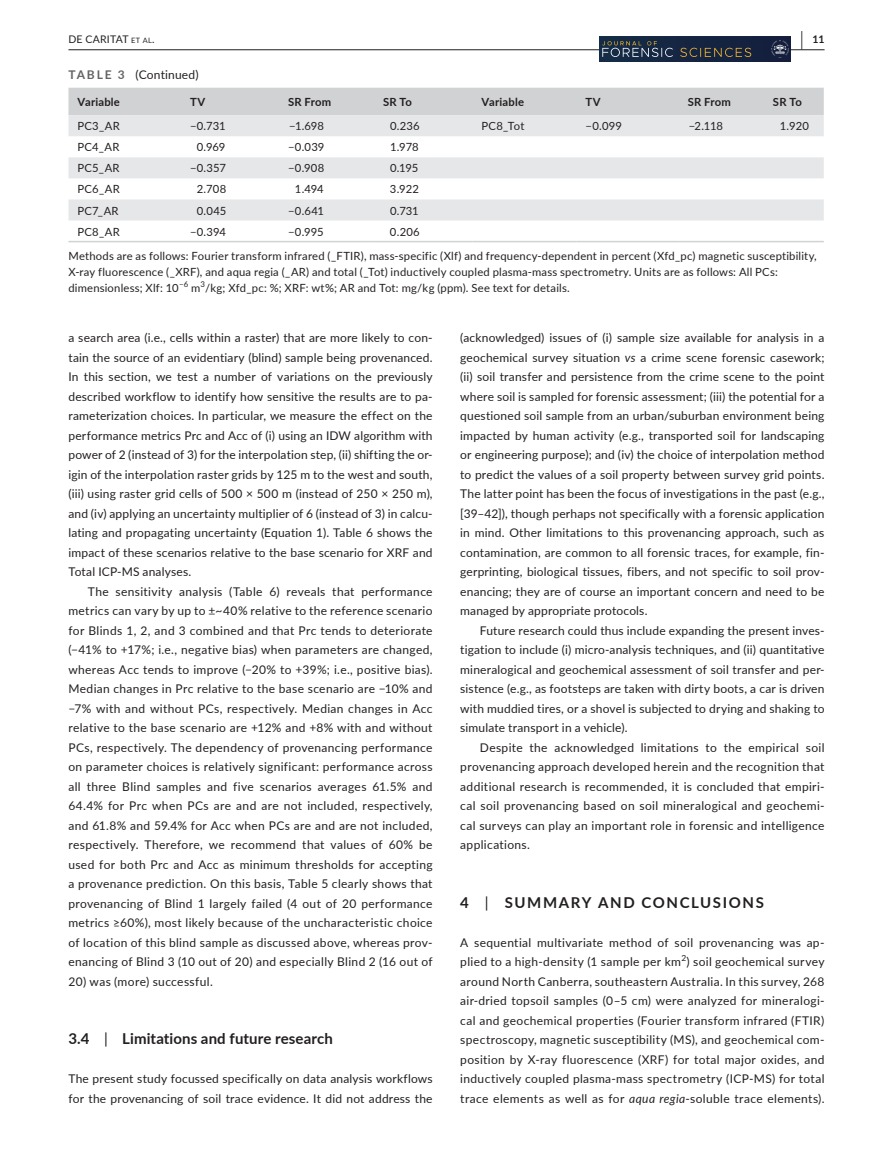
<style>
.page{position:relative;width:893px;height:1174px;background:#fff}
.page>*{position:absolute;margin:0;border:0;box-sizing:border-box;transform-origin:0 0}
.t1{font:700 15px "Lato";letter-spacing:.01em;color:#231f20}
.t2{font:700 15px "Lato";letter-spacing:.11em;color:#231f20}
.t3{font:12px/19.5px "Lato";letter-spacing:.02em;color:#231f20;text-align:justify}
.t4{font:11.25px/15.8px "Lato";letter-spacing:.015em;color:#231f20}
.t5{font:700 11.25px "Lato";letter-spacing:.02em;color:#231f20}
.t6{font:10.5px "Lato";letter-spacing:.02em;color:#231f20}
.t7{font:700 10.5px "Lato";color:#231f20}
.t8{font:8.4px "Lato";color:#231f20}
.t9{font:7.8px "Lato";color:#231f20}
.s1{font-size:7.35px}
.s2{font-size:19.5px}
.s3{font-weight:700;color:#636366}
.s4{font-weight:400}
.s5{font-style:italic}
</style>
<div class="page">
<hr style="left:68px;top:49px;width:756px;height:1px;background:#231f20">
<img style="left:600px;top:36px;width:191px;height:26px">
<svg style="left:680px;top:48px;width:71px;height:9px"></svg>
<svg style="left:602px;top:41px;width:71px;height:16px"></svg>
<img style="left:771px;top:40px;width:18px;height:18px">
<div style="left:68px;top:88px;width:756px;height:27px;background:#d1d2d4"></div>
<svg style="left:68px;top:115px;width:756px;height:105px;fill:#e6e7e9"></svg>
<hr style="left:68px;top:241px;width:113px;height:1px;background:#d1d2d4">
<hr style="left:181px;top:241px;width:98px;height:1px;background:#d1d2d4">
<hr style="left:279px;top:241px;width:95px;height:1px;background:#d1d2d4">
<hr style="left:374px;top:241px;width:99px;height:1px;background:#d1d2d4">
<hr style="left:473px;top:241px;width:103px;height:1px;background:#d1d2d4">
<hr style="left:576px;top:241px;width:103px;height:1px;background:#d1d2d4">
<hr style="left:679px;top:241px;width:85px;height:1px;background:#d1d2d4">
<hr style="left:764px;top:241px;width:60px;height:1px;background:#d1d2d4">
<p class="t6" style="left:68px;top:31px;width:88px">DE CARITAT <span class="s1">et al</span>.</p>
<p class="t7" style="left:801px;top:31px;width:25px"><span class="s2">|</span> 11</p>
<p class="t3" style="left:68px;top:64px;width:132px"><span class="s3">TABLE 3</span> (Continued)</p>
<p class="t5" style="left:77px;top:94px;width:44px">Variable</p>
<p class="t5" style="left:190px;top:94px;width:17px">TV</p>
<p class="t5" style="left:288px;top:94px;width:45px">SR From</p>
<p class="t5" style="left:383px;top:94px;width:30px">SR To</p>
<p class="t5" style="left:482px;top:94px;width:44px">Variable</p>
<p class="t5" style="left:585px;top:94px;width:17px">TV</p>
<p class="t5" style="left:688px;top:94px;width:45px">SR From</p>
<p class="t5" style="left:773px;top:94px;width:30px">SR To</p>
<p class="t4" style="left:77px;top:118px;width:44px">PC3_AR</p>
<p class="t4" style="left:190px;top:118px;width:37px">−0.731</p>
<p class="t4" style="left:289px;top:118px;width:36px">−1.698</p>
<p class="t4" style="left:390px;top:118px;width:31px">0.236</p>
<p class="t4" style="left:482px;top:118px;width:44px">PC8_Tot</p>
<p class="t4" style="left:585px;top:118px;width:38px">−0.099</p>
<p class="t4" style="left:689px;top:118px;width:36px">−2.118</p>
<p class="t4" style="left:780px;top:118px;width:30px">1.920</p>
<p class="t4" style="left:77px;top:139px;width:44px">PC4_AR</p>
<p class="t4" style="left:197px;top:139px;width:30px">0.969</p>
<p class="t4" style="left:288px;top:139px;width:38px">−0.039</p>
<p class="t4" style="left:390px;top:139px;width:30px">1.978</p>
<p class="t4" style="left:77px;top:160px;width:44px">PC5_AR</p>
<p class="t4" style="left:190px;top:160px;width:38px">−0.357</p>
<p class="t4" style="left:288px;top:160px;width:38px">−0.908</p>
<p class="t4" style="left:390px;top:160px;width:30px">0.195</p>
<p class="t4" style="left:77px;top:181px;width:44px">PC6_AR</p>
<p class="t4" style="left:197px;top:181px;width:31px">2.708</p>
<p class="t4" style="left:295px;top:181px;width:30px">1.494</p>
<p class="t4" style="left:390px;top:181px;width:31px">3.922</p>
<p class="t4" style="left:77px;top:202px;width:43px">PC7_AR</p>
<p class="t4" style="left:197px;top:202px;width:31px">0.045</p>
<p class="t4" style="left:288px;top:202px;width:38px">−0.641</p>
<p class="t4" style="left:390px;top:202px;width:30px">0.731</p>
<p class="t4" style="left:77px;top:223px;width:44px">PC8_AR</p>
<p class="t4" style="left:190px;top:223px;width:38px">−0.394</p>
<p class="t4" style="left:288px;top:223px;width:37px">−0.995</p>
<p class="t4" style="left:390px;top:223px;width:31px">0.206</p>
<p class="t4" style="left:68px;top:248px;width:750px">Methods are as follows: Fourier transform infrared (_FTIR), mass-specific (Xlf) and frequency-dependent in percent (Xfd_pc) magnetic susceptibility,<br>X-ray fluorescence (_XRF), and aqua regia (_AR) and total (_Tot) inductively coupled plasma-mass spectrometry. Units are as follows: All PCs: dimensionless; Xlf: 10</p>
<p class="t9" style="left:179px;top:278px;width:11px">−6</p>
<p class="t4" style="left:191px;top:279px;width:380px">m /kg; Xfd_pc: %; XRF: wt%; AR and Tot: mg/kg (ppm). See text for details.</p>
<p class="t9" style="left:201px;top:278px;width:6px">3</p>
<p class="t3" style="left:68px;top:327px;width:366px">a search area (i.e., cells within a raster) that are more likely to con&shy;tain the source of an evidentiary (blind) sample being provenanced.<br>In this section, we test a number of variations on the previously described workflow to identify how sensitive the results are to pa&shy;rameterization choices. In particular, we measure the effect on the performance metrics Prc and Acc of (i) using an IDW algorithm with power of 2 (instead of 3) for the interpolation step, (ii) shifting the or&shy;igin of the interpolation raster grids by 125 m to the west and south, (iii) using raster grid cells of 500 × 500 m (instead of 250 × 250 m), and (iv) applying an uncertainty multiplier of 6 (instead of 3) in calcu&shy;lating and propagating uncertainty (Equation 1). Table 6 shows the impact of these scenarios relative to the base scenario for XRF and Total ICP-MS analyses.</p>
<p class="t3" style="left:68px;top:581px;width:366px;text-indent:20px">The sensitivity analysis (Table 6) reveals that performance metrics can vary by up to ±~40% relative to the reference scenario for Blinds 1, 2, and 3 combined and that Prc tends to deteriorate (−41% to +17%; i.e., negative bias) when parameters are changed, whereas Acc tends to improve (−20% to +39%; i.e., positive bias).<br>Median changes in Prc relative to the base scenario are −10% and −7% with and without PCs, respectively. Median changes in Acc relative to the base scenario are +12% and +8% with and without PCs, respectively. The dependency of provenancing performance on parameter choices is relatively significant: performance across all three Blind samples and five scenarios averages 61.5% and 64.4% for Prc when PCs are and are not included, respectively, and 61.8% and 59.4% for Acc when PCs are and are not included, respectively. Therefore, we recommend that values of 60% be used for both Prc and Acc as minimum thresholds for accepting a provenance prediction. On this basis, Table 5 clearly shows that provenancing of Blind 1 largely failed (4 out of 20 performance metrics ≥60%), most likely because of the uncharacteristic choice of location of this blind sample as discussed above, whereas prov&shy;enancing of Blind 3 (10 out of 20) and especially Blind 2 (16 out of</p>
<p class="t3" style="left:68px;top:971px;width:146px">20) was (more) successful.</p>
<p class="t1" style="left:68px;top:1028px;width:266px">3.4 <span class="s4">|</span> Limitations and future research</p>
<p class="t3" style="left:68px;top:1068px;width:366px">The present study focussed specifically on data analysis workflows for the provenancing of soil trace evidence. It did not address the</p>
<p class="t3" style="left:460px;top:327px;width:366px">(acknowledged) issues of (i) sample size available for analysis in a geochemical survey situation <span class="s5">vs</span> a crime scene forensic casework; (ii) soil transfer and persistence from the crime scene to the point where soil is sampled for forensic assessment; (iii) the potential for a questioned soil sample from an urban/suburban environment being impacted by human activity (e.g., transported soil for landscaping or engineering purpose); and (iv) the choice of interpolation method to predict the values of a soil property between survey grid points.<br>The latter point has been the focus of investigations in the past (e.g., [39–42]), though perhaps not specifically with a forensic application in mind. Other limitations to this provenancing approach, such as contamination, are common to all forensic traces, for example, fin&shy;gerprinting, biological tissues, fibers, and not specific to soil prov&shy;enancing; they are of course an important concern and need to be managed by appropriate protocols.</p>
<p class="t3" style="left:460px;top:620px;width:366px;text-indent:20px">Future research could thus include expanding the present inves&shy;tigation to include (i) micro-analysis techniques, and (ii) quantitative mineralogical and geochemical assessment of soil transfer and per&shy;sistence (e.g., as footsteps are taken with dirty boots, a car is driven with muddied tires, or a shovel is subjected to drying and shaking to simulate transport in a vehicle).</p>
<p class="t3" style="left:460px;top:737px;width:366px;text-indent:20px">Despite the acknowledged limitations to the empirical soil provenancing approach developed herein and the recognition that additional research is recommended, it is concluded that empiri&shy;cal soil provenancing based on soil mineralogical and geochemi&shy;cal surveys can play an important role in forensic and intelligence applications.</p>
<p class="t2" style="left:460px;top:891px;width:305px">4 <span class="s4">|</span> SUMMARY AND CONCLUSIONS</p>
<p class="t3" style="left:460px;top:932px;width:366px">A sequential multivariate method of soil provenancing was ap&shy;plied to a high-density (1 sample per km ) soil geochemical survey</p>
<p class="t8" style="left:681px;top:952px;width:6px">2</p>
<p class="t3" style="left:460px;top:971px;width:366px">around North Canberra, southeastern Australia. In this survey, 268 air-dried topsoil samples (0–5 cm) were analyzed for mineralogi&shy;cal and geochemical properties (Fourier transform infrared (FTIR) spectroscopy, magnetic susceptibility (MS), and geochemical com&shy;position by X-ray fluorescence (XRF) for total major oxides, and inductively coupled plasma-mass spectrometry (ICP-MS) for total trace elements as well as for <span class="s5">aqua regia</span>-soluble trace elements).</p>
</div>
